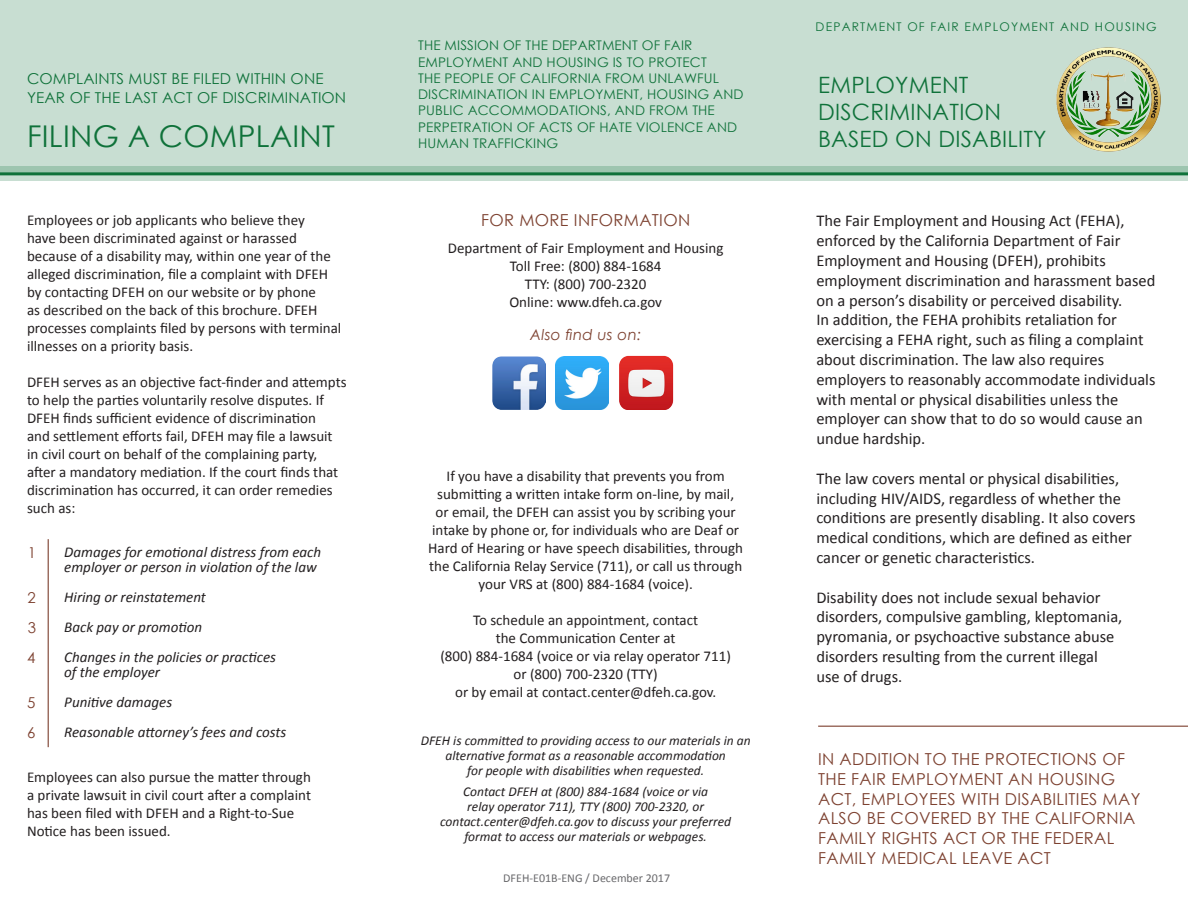
<style>
.page{position:relative;width:1188px;height:918px;background:#fff}
.page>*{position:absolute;margin:0;border:0;box-sizing:border-box;transform-origin:0 0}
.t1{font:30px "Century Gothic";letter-spacing:.01em;color:#0f723a}
.t2{font:22.5px "Century Gothic";letter-spacing:.01em;color:#0f723a}
.t3{font:16.5px/19.8px "Calibri";color:#231f20}
.t4{font:16.5px/19.8px "Century Gothic";letter-spacing:.02em;color:#7d4130}
.t5{font:15px/18px "Calibri";color:#231f20}
.t6{font:italic 15px "Calibri";color:#231f20}
.t7{font:15px/19.5px "Century Gothic";letter-spacing:.01em;color:#0f723a}
.t8{font:italic 15px "Century Gothic";letter-spacing:.02em;color:#7d4130}
.t9{font:15px "Century Gothic";color:#7d4130}
.t10{font:italic 13.5px/15px "Calibri";color:#231f20;text-align:center}
.t11{font:13.35px/16.2px "Century Gothic";letter-spacing:.01em;color:#0f723a}
.t12{font:12px "Century Gothic";letter-spacing:.1em;color:#0f723a}
.t13{font:12px "Calibri";color:#69696c}
</style>
<div class="page">
<svg style="left:0;top:175px;width:1188px;height:6px;background:#bcd7c8"></svg>
<div style="left:0;top:0;width:1188px;height:173px;background:#c8ded2"></div>
<hr style="left:0;top:172px;width:1188px;height:3px;background:#0f723a">
<img style="left:1056px;top:48px;width:104px;height:104px">
<hr style="left:48px;top:539px;width:1px;height:208px;background:#7d4130">
<hr style="left:818px;top:726px;width:370px;height:1px;background:#7d4130">
<img style="left:556px;top:357px;width:53px;height:53px">
<img style="left:619px;top:355px;width:54px;height:55px">
<img style="left:492px;top:356px;width:54px;height:54px">
<p class="t7" style="left:27px;top:68px;width:321px">COMPLAINTS MUST BE FILED WITHIN ONE<br>YEAR OF THE LAST ACT OF DISCRIMINATION</p>
<p class="t1" style="left:27px;top:115px;width:309px">FILING A COMPLAINT</p>
<p class="t5" style="left:27px;top:211px;width:316px">Employees or job applicants who believe they<br>have been discriminated against or harassed because of a disability may, within one year of the alleged discrimination, file a complaint with DFEH by contacting DFEH on our website or by phone<br>as described on the back of this brochure. DFEH processes complaints filed by persons with terminal illnesses on a priority basis.</p>
<p class="t5" style="left:27px;top:373px;width:321px">DFEH serves as an objective fact-finder and attempts to help the parties voluntarily resolve disputes. If DFEH finds sufficient evidence of discrimination<br>and settlement efforts fail, DFEH may file a lawsuit in civil court on behalf of the complaining party, after a mandatory mediation. If the court finds that discrimination has occurred, it can order remedies such as:</p>
<p class="t9" style="left:28px;top:542px;width:10px">1</p>
<p class="t9" style="left:28px;top:587px;width:10px">2</p>
<p class="t9" style="left:28px;top:617px;width:10px">3</p>
<p class="t9" style="left:27px;top:648px;width:10px">4</p>
<p class="t9" style="left:27px;top:692px;width:10px">5</p>
<p class="t9" style="left:27px;top:722px;width:10px">6</p>
<p class="t6" style="left:64px;top:542px;width:259px">Damages for emotional distress from each</p>
<p class="t6" style="left:64px;top:557px;width:254px">employer or person in violation of the law</p>
<p class="t6" style="left:64px;top:587px;width:143px">Hiring or reinstatement</p>
<p class="t6" style="left:64px;top:617px;width:139px">Back pay or promotion</p>
<p class="t6" style="left:64px;top:647px;width:213px">Changes in the policies or practices</p>
<p class="t6" style="left:64px;top:662px;width:97px">of the employer</p>
<p class="t6" style="left:64px;top:692px;width:109px">Punitive damages</p>
<p class="t6" style="left:64px;top:722px;width:224px">Reasonable attorney’s fees and costs</p>
<p class="t5" style="left:27px;top:768px;width:286px">Employees can also pursue the matter through a private lawsuit in civil court after a complaint has been filed with DFEH and a Right-to-Sue Notice has been issued.</p>
<p class="t11" style="left:418px;top:37px;width:327px">THE MISSION OF THE DEPARTMENT OF FAIR EMPLOYMENT AND HOUSING IS TO PROTECT<br>THE PEOPLE OF CALIFORNIA FROM UNLAWFUL DISCRIMINATION IN EMPLOYMENT, HOUSING AND PUBLIC ACCOMMODATIONS, AND FROM THE PERPETRATION OF ACTS OF HATE VIOLENCE AND HUMAN TRAFFICKING</p>
<p class="t4" style="left:481px;top:210px;width:211px">FOR MORE INFORMATION</p>
<p class="t5" style="left:448px;top:239px;width:277px">Department of Fair Employment and Housing</p>
<p class="t5" style="left:510px;top:257px;width:153px">Toll Free: (800) 884-1684</p>
<p class="t5" style="left:525px;top:275px;width:123px">TTY: (800) 700-2320</p>
<p class="t5" style="left:509px;top:293px;width:154px">Online: www.dfeh.ca.gov</p>
<p class="t8" style="left:530px;top:324px;width:113px">Also find us on:</p>
<p class="t5" style="left:437px;top:467px;width:298px;text-align:center">If you have a disability that prevents you from submitting a written intake form on-line, by mail,</p>
<p class="t5" style="left:432px;top:503px;width:308px">or email, the DFEH can assist you by scribing your intake by phone or, for individuals who are Deaf or</p>
<p class="t5" style="left:428px;top:539px;width:316px">Hard of Hearing or have speech disabilities, through</p>
<p class="t5" style="left:429px;top:557px;width:315px;text-align:center">the California Relay Service (711), or call us through your VRS at (800) 884-1684 (voice).</p>
<p class="t5" style="left:473px;top:611px;width:227px">To schedule an appointment, contact</p>
<p class="t5" style="left:440px;top:629px;width:292px;text-align:center">the Communication Center at<br>(800) 884-1684 (voice or via relay operator 711)</p>
<p class="t5" style="left:514px;top:665px;width:146px">or (800) 700-2320 (TTY)</p>
<p class="t5" style="left:455px;top:683px;width:263px">or by email at contact.center@dfeh.ca.gov.</p>
<p class="t10" style="left:421px;top:733px;width:331px">DFEH is committed to providing access to our materials in an alternative format as a reasonable accommodation</p>
<p class="t10" style="left:467px;top:763px;width:239px">for people with disabilities when requested.</p>
<p class="t10" style="left:463px;top:784px;width:246px">Contact DFEH at (800) 884-1684 (voice or via</p>
<p class="t10" style="left:467px;top:799px;width:238px">relay operator 711), TTY (800) 700-2320, or</p>
<p class="t10" style="left:440px;top:814px;width:293px">contact.center@dfeh.ca.gov to discuss your preferred</p>
<p class="t10" style="left:464px;top:829px;width:244px">format to access our materials or webpages.</p>
<p class="t13" style="left:503px;top:871px;width:168px">DFEH-E01B-ENG / December 2017</p>
<p class="t12" style="left:816px;top:18px;width:343px">DEPARTMENT OF FAIR EMPLOYMENT AND HOUSING</p>
<p class="t2" style="left:818px;top:69px;width:152px">EMPLOYMENT</p>
<p class="t2" style="left:818px;top:96px;width:184px">DISCRIMINATION</p>
<p class="t2" style="left:818px;top:123px;width:230px">BASED ON DISABILITY</p>
<p class="t3" style="left:816px;top:211px;width:341px">The Fair Employment and Housing Act (FEHA), enforced by the California Department of Fair Employment and Housing (DFEH), prohibits employment discrimination and harassment based on a person’s disability or perceived disability.<br>In addition, the FEHA prohibits retaliation for exercising a FEHA right, such as filing a complaint about discrimination. The law also requires employers to reasonably accommodate individuals with mental or physical disabilities unless the employer can show that to do so would cause an undue hardship.</p>
<p class="t3" style="left:816px;top:468px;width:321px">The law covers mental or physical disabilities, including HIV/AIDS, regardless of whether the conditions are presently disabling. It also covers medical conditions, which are defined as either cancer or genetic characteristics.</p>
<p class="t3" style="left:816px;top:587px;width:308px">Disability does not include sexual behavior disorders, compulsive gambling, kleptomania, pyromania, or psychoactive substance abuse disorders resulting from the current illegal</p>
<p class="t3" style="left:816px;top:666px;width:87px">use of drugs.</p>
<p class="t4" style="left:818px;top:749px;width:324px">IN ADDITION TO THE PROTECTIONS OF<br>THE FAIR EMPLOYMENT AN HOUSING<br>ACT, EMPLOYEES WITH DISABILITIES MAY<br>ALSO BE COVERED BY THE CALIFORNIA<br>FAMILY RIGHTS ACT OR THE FEDERAL<br>FAMILY MEDICAL LEAVE ACT</p>
</div>
